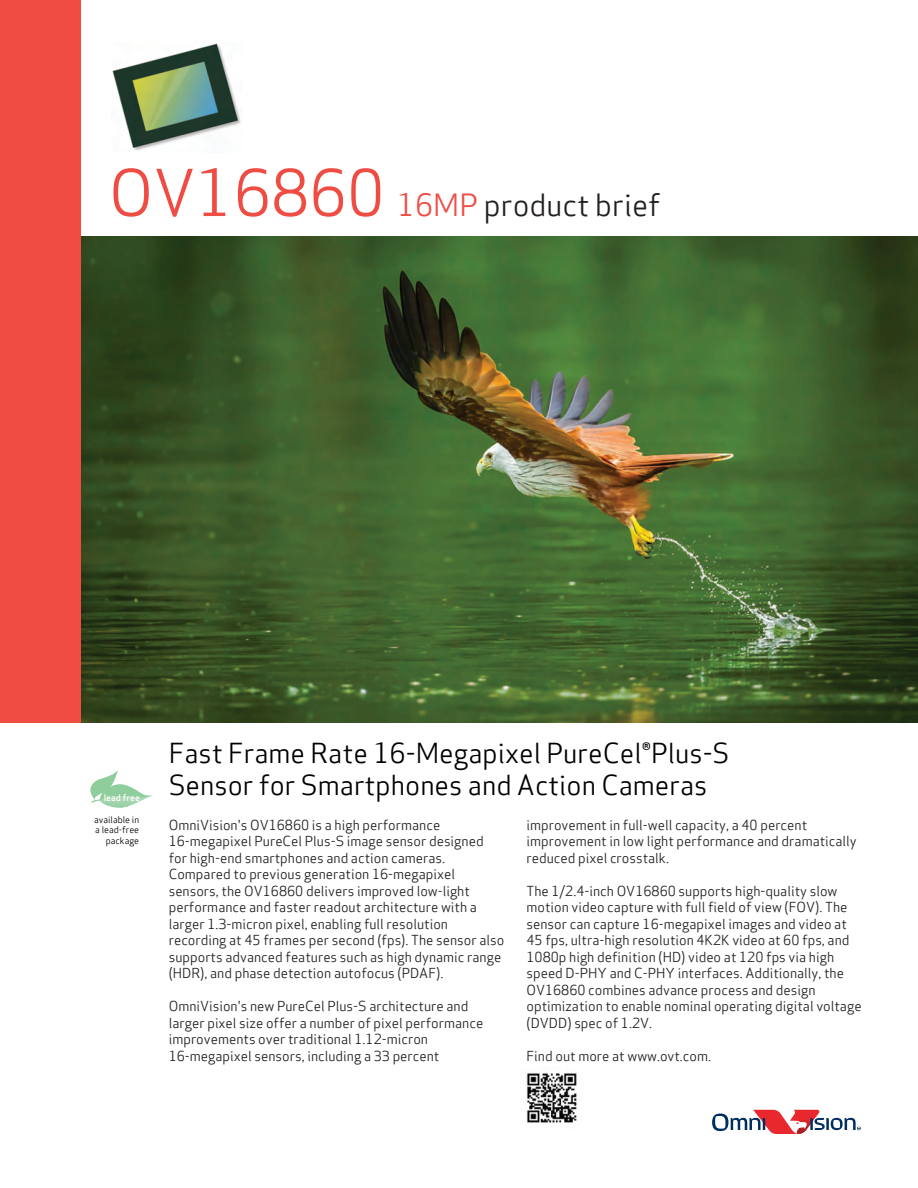
<style>
.page{position:relative;width:918px;height:1188px;background:#fff}
.page>*{position:absolute;margin:0;border:0;box-sizing:border-box;transform-origin:0 0}
.t1{font:30px "Apex Sans Book T";color:#231f20}
.t2{font:27px/32.2px "Apex Sans Book T";color:#000}
.t3{font:13.5px/16.5px "Apex Sans Book T";color:#231f20}
.t4{font:9.15px "Apex Sans Medium T";color:#fff}
.t5{font:9px/10.5px "Apex Sans Book T";color:#000;text-align:right}
.s1{font-size:63px;color:#ef4d44}
.s2{color:#ef4d44}
</style>
<div class="page">
<img style="left:81px;top:236px;width:837px;height:486px">
<div style="left:0;top:0;width:81px;height:722px;background:#ef4d44"></div>
<svg style="left:90px;top:770px;width:63px;height:38px"></svg>
<svg style="left:712px;top:1110px;width:149px;height:24px"></svg>
<img style="left:526px;top:1073px;width:51px;height:50px">
<img style="left:112px;top:43px;width:129px;height:108px">
<h1 class="t1" style="left:109px;top:186px;width:553px"><span class="s1">OV16860</span> <span class="s2">16MP</span> product brief</h1>
<h2 class="t2" style="left:169px;top:736px;width:562px">Fast Frame Rate 16-Megapixel PureCel®Plus-S<br>Sensor for Smartphones and Action Cameras</h2>
<p class="t4" style="left:104px;top:792px;width:38px">lead free</p>
<p class="t5" style="left:94px;top:814px;width:46px">available in a lead-free package</p>
<p class="t3" style="left:169px;top:817px;width:337px">OmniVision's OV16860 is a high performance 16-megapixel PureCel Plus-S image sensor designed for high-end smartphones and action cameras.<br>Compared to previous generation 16-megapixel sensors, the OV16860 delivers improved low-light performance and faster readout architecture with a larger 1.3-micron pixel, enabling full resolution recording at 45 frames per second (fps). The sensor also supports advanced features such as high dynamic range (HDR), and phase detection autofocus (PDAF).</p>
<p class="t3" style="left:169px;top:998px;width:316px">OmniVision's new PureCel Plus-S architecture and larger pixel size offer a number of pixel performance improvements over traditional 1.12-micron 16-megapixel sensors, including a 33 percent</p>
<p class="t3" style="left:526px;top:817px;width:332px">improvement in full-well capacity, a 40 percent improvement in low light performance and dramatically reduced pixel crosstalk.</p>
<p class="t3" style="left:526px;top:883px;width:337px">The 1/2.4-inch OV16860 supports high-quality slow motion video capture with full field of view (FOV). The sensor can capture 16-megapixel images and video at 45 fps, ultra-high resolution 4K2K video at 60 fps, and 1080p high definition (HD) video at 120 fps via high speed D-PHY and C-PHY interfaces. Additionally, the OV16860 combines advance process and design optimization to enable nominal operating digital voltage (DVDD) spec of 1.2V.</p>
<p class="t3" style="left:526px;top:1048px;width:186px">Find out more at www.ovt.com.</p>
</div>
